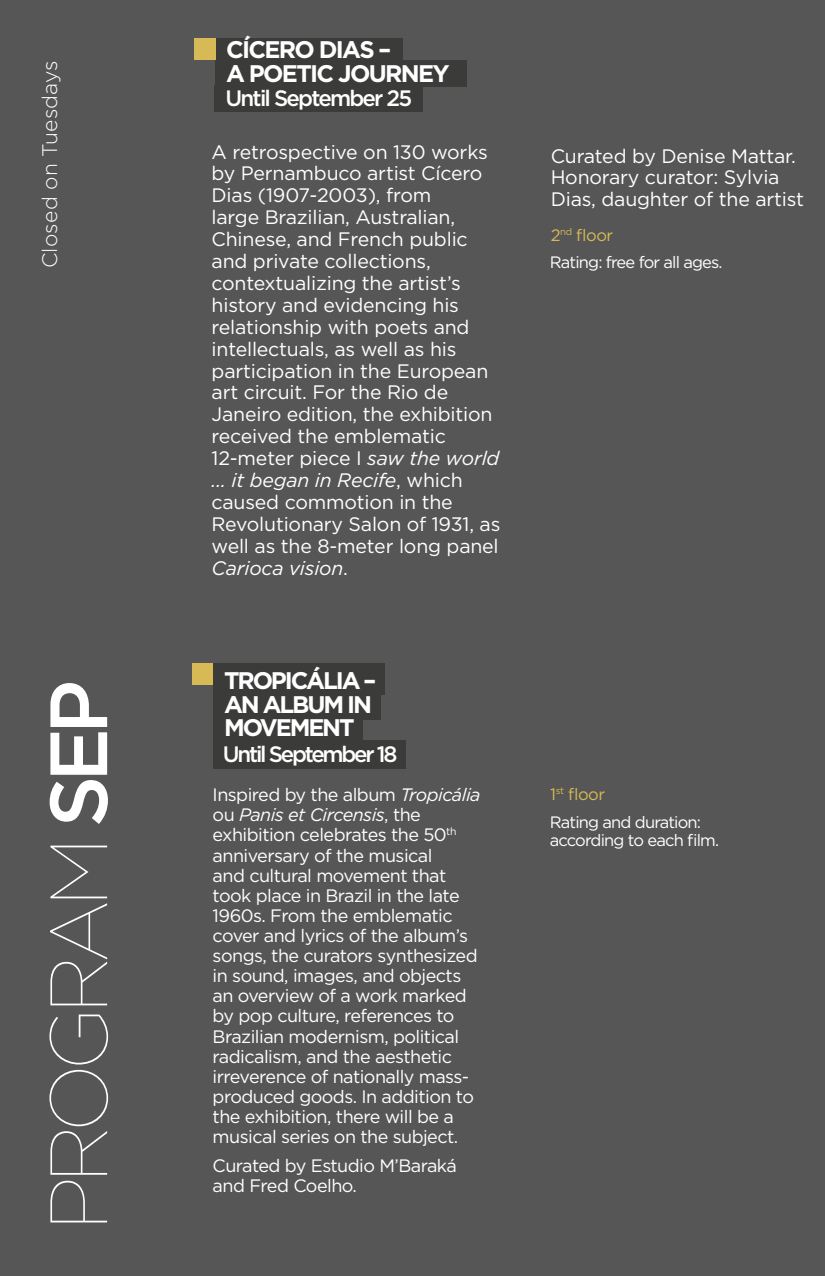
<style>
.page{position:relative;width:825px;height:1276px;background:#fff}
.page>*{position:absolute;margin:0;border:0;box-sizing:border-box;transform-origin:0 0}
.t1{font:100 81px "Gotham";letter-spacing:-.08em;color:#fff}
.t2{font:700 24px/23.7px "Gotham";letter-spacing:-.09em;color:#fff}
.t3{font:700 24px/23.7px "Gotham";letter-spacing:-.07em;color:#fff}
.t4{font:500 22.2px "Gotham";letter-spacing:-.095em;color:#fff}
.t5{font:300 21px "Gotham";letter-spacing:.01em;color:#fff}
.t6{font:19.5px/21.9px "Gotham";letter-spacing:-.01em;color:#fff}
.t7{font:18px/20.1px "Gotham";letter-spacing:-.03em;color:#fff}
.t8{font:16.5px/18px "Gotham";letter-spacing:-.05em;color:#fff}
.t9{font:16.5px "Gotham";letter-spacing:-.03em;color:#d7ba55}
.s1{font-weight:500}
.s2{font-style:italic}
</style>
<div class="page">
<div style="left:1px;top:0;width:824px;height:1276px;background:#565656"></div>
<svg style="left:192px;top:663px;width:21px;height:22px"></svg>
<div style="left:213px;top:740px;width:193px;height:29px;background:#3b3b3a"></div>
<div style="left:215px;top:38px;width:187px;height:32px;background:#3b3b3a"></div>
<div style="left:215px;top:60px;width:251px;height:27px;background:#3b3b3a"></div>
<svg style="left:194px;top:38px;width:21px;height:22px"></svg>
<div style="left:215px;top:85px;width:208px;height:26px;background:#3b3b3a"></div>
<div style="left:213px;top:663px;width:172px;height:32px;background:#3b3b3a"></div>
<div style="left:213px;top:688px;width:167px;height:31px;background:#3b3b3a"></div>
<div style="left:213px;top:711px;width:149px;height:32px;background:#3b3b3a"></div>
<p class="t5" style="left:38px;top:268px;width:210px;rotate:-90deg">Closed on Tuesdays</p>
<h1 class="t1" style="left:35px;top:1230px;width:552px;rotate:-90deg">PROGRAM <span class="s1">SEP</span></h1>
<p class="t3" style="left:226px;top:37px;width:225px">CÍCERO DIAS –<br>A POETIC JOURNEY</p>
<p class="t4" style="left:225px;top:86px;width:188px">Until September 25</p>
<p class="t6" style="left:212px;top:140px;width:290px">A retrospective on 130 works by Pernambuco artist Cícero<br>Dias (1907-2003), from<br>large Brazilian, Australian,<br>Chinese, and French public and private collections, contextualizing the artist’s history and evidencing his relationship with poets and intellectuals, as well as his participation in the European art circuit. For the Rio de<br>Janeiro edition, the exhibition received the emblematic<br>12-meter piece I <span class="s2">saw the world ... it began in Recife</span>, which caused commotion in the<br>Revolutionary Salon of 1931, as well as the 8-meter long panel<br><span class="s2">Carioca vision</span>.</p>
<p class="t2" style="left:224px;top:668px;width:154px">TROPICÁLIA –<br>AN ALBUM IN<br>MOVEMENT</p>
<p class="t4" style="left:223px;top:741px;width:176px">Until September 18</p>
<p class="t7" style="left:213px;top:784px;width:269px">Inspired by the album <span class="s2">Tropicália </span>ou <span class="s2">Panis et Circensis</span>, the exhibition celebrates the 50<sup>th </sup>anniversary of the musical<br>and cultural movement that took place in Brazil in the late<br>1960s. From the emblematic cover and lyrics of the album’s songs, the curators synthesized in sound, images, and objects an overview of a work marked by pop culture, references to<br>Brazilian modernism, political radicalism, and the aesthetic irreverence of nationally mass&shy;produced goods. In addition to the exhibition, there will be a musical series on the subject.</p>
<p class="t7" style="left:213px;top:1155px;width:246px">Curated by Estudio M’Baraká and Fred Coelho.</p>
<p class="t6" style="left:551px;top:144px;width:255px">Curated by Denise Mattar.<br>Honorary curator: Sylvia<br>Dias, daughter of the artist</p>
<p class="t9" style="left:551px;top:226px;width:64px">2<sup>nd</sup> floor</p>
<p class="t8" style="left:550px;top:253px;width:174px">Rating: free for all ages.</p>
<p class="t9" style="left:550px;top:785px;width:56px">1<sup>st</sup> floor</p>
<p class="t8" style="left:550px;top:813px;width:171px">Rating and duration: according to each film.</p>
</div>
